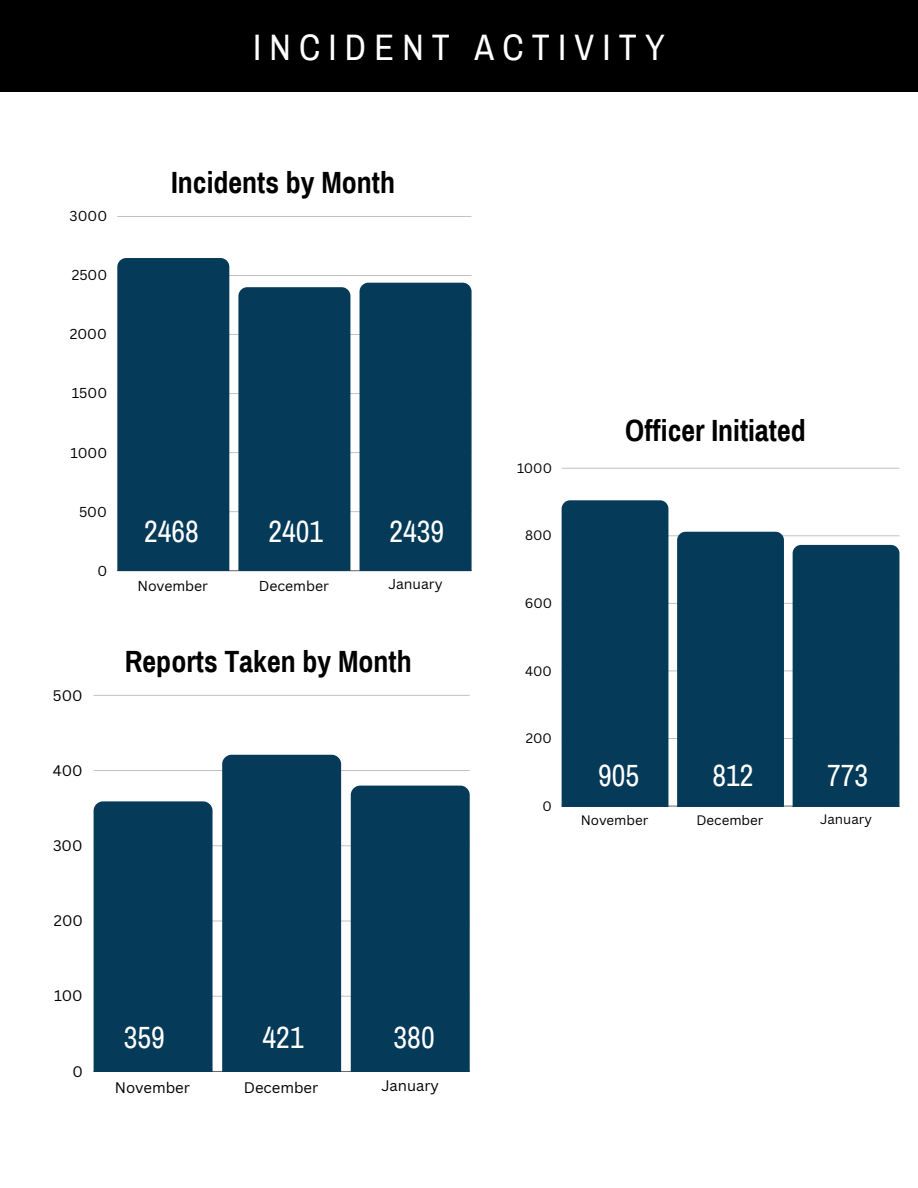
<style>
.page{position:relative;width:918px;height:1188px;background:#fff}
.page>*{position:absolute;margin:0;border:0;box-sizing:border-box;transform-origin:0 0}
.t1{font:36px "Archivo Narrow";letter-spacing:.23em;color:#fff}
.t2{font:700 30px "Archivo Narrow";color:#000}
.t3{font:30px "Archivo Narrow";color:#fff}
.t4{font:14.85px "Canva Sans";color:#000}
.t5{font:13.95px "Canva Sans";color:#000}
.t6{font:13.35px "Canva Sans";color:#000}
</style>
<div class="page">
<hr style="left:117px;top:511px;width:355px;height:1px;background:#000">
<hr style="left:117px;top:452px;width:355px;height:1px;background:#000">
<hr style="left:117px;top:393px;width:355px;height:1px;background:#000">
<hr style="left:117px;top:334px;width:355px;height:1px;background:#000">
<hr style="left:117px;top:275px;width:355px;height:1px;background:#000">
<hr style="left:117px;top:216px;width:355px;height:1px;background:#000">
<hr style="left:117px;top:570px;width:355px;height:1px;background:#000">
<svg style="left:117px;top:258px;width:112px;height:313px;background:#0a3f5c"></svg>
<div style="left:238px;top:287px;width:112px;height:284px;background:#053b59"></div>
<div style="left:360px;top:283px;width:112px;height:288px;background:#053b59"></div>
<hr style="left:94px;top:996px;width:376px;height:1px;background:#000">
<hr style="left:94px;top:921px;width:376px;height:1px;background:#000">
<hr style="left:94px;top:845px;width:376px;height:1px;background:#000">
<hr style="left:94px;top:770px;width:376px;height:1px;background:#000">
<hr style="left:94px;top:695px;width:376px;height:1px;background:#000">
<hr style="left:94px;top:1071px;width:376px;height:1px;background:#000">
<div style="left:94px;top:801px;width:119px;height:270px;background:#053b59"></div>
<div style="left:222px;top:755px;width:119px;height:316px;background:#053b59"></div>
<div style="left:351px;top:786px;width:119px;height:285px;background:#053b59"></div>
<div style="left:0;top:0;width:918px;height:92px;background:#000"></div>
<hr style="left:562px;top:738px;width:337px;height:1px;background:#000">
<hr style="left:562px;top:671px;width:337px;height:1px;background:#000">
<hr style="left:562px;top:603px;width:337px;height:1px;background:#000">
<hr style="left:562px;top:536px;width:337px;height:1px;background:#000">
<hr style="left:562px;top:468px;width:337px;height:1px;background:#000">
<hr style="left:562px;top:806px;width:337px;height:1px;background:#000">
<div style="left:562px;top:500px;width:106px;height:306px;background:#053b59"></div>
<div style="left:677px;top:532px;width:107px;height:274px;background:#053b59"></div>
<div style="left:793px;top:545px;width:106px;height:261px;background:#053b59"></div>
<p class="t1" style="left:253px;top:29px;width:413px">INCIDENT ACTIVITY</p>
<p class="t5" style="left:70px;top:206px;width:39px">3000</p>
<p class="t5" style="left:72px;top:266px;width:37px">2500</p>
<p class="t5" style="left:70px;top:325px;width:39px">2000</p>
<p class="t5" style="left:72px;top:384px;width:37px">1500</p>
<p class="t5" style="left:71px;top:443px;width:38px">1000</p>
<p class="t5" style="left:79px;top:502px;width:29px">500</p>
<p class="t5" style="left:97px;top:561px;width:11px">0</p>
<p class="t2" style="left:171px;top:167px;width:226px">Incidents by Month</p>
<p class="t3" style="left:144px;top:516px;width:56px">2468</p>
<h1 class="t3" style="left:268px;top:516px;width:56px">2401</h1>
<h2 class="t3" style="left:390px;top:516px;width:56px">2439</h2>
<p class="t5" style="left:137px;top:576px;width:72px">November</p>
<p class="t5" style="left:259px;top:576px;width:72px">December</p>
<p class="t5" style="left:388px;top:574px;width:56px">January</p>
<p class="t4" style="left:53px;top:685px;width:31px">500</p>
<p class="t2" style="left:125px;top:645px;width:288px">Reports Taken by Month</p>
<p class="t4" style="left:53px;top:760px;width:31px">400</p>
<p class="t4" style="left:53px;top:835px;width:31px">300</p>
<p class="t4" style="left:54px;top:910px;width:31px">200</p>
<p class="t4" style="left:54px;top:986px;width:30px">100</p>
<p class="t4" style="left:72px;top:1061px;width:12px">0</p>
<p class="t3" style="left:124px;top:1021px;width:43px">359</p>
<h2 class="t3" style="left:263px;top:1021px;width:43px">421</h2>
<p class="t3" style="left:394px;top:1021px;width:43px">380</p>
<p class="t4" style="left:115px;top:1077px;width:77px">November</p>
<p class="t4" style="left:244px;top:1077px;width:76px">December</p>
<p class="t4" style="left:381px;top:1075px;width:59px">January</p>
<p class="t6" style="left:517px;top:459px;width:36px">1000</p>
<p class="t6" style="left:525px;top:526px;width:28px">800</p>
<p class="t6" style="left:525px;top:594px;width:29px">600</p>
<p class="t6" style="left:525px;top:661px;width:28px">400</p>
<p class="t6" style="left:526px;top:729px;width:28px">200</p>
<p class="t6" style="left:543px;top:797px;width:11px">0</p>
<p class="t2" style="left:625px;top:415px;width:182px">Officer Initiated</p>
<h2 class="t3" style="left:598px;top:760px;width:43px">905</h2>
<p class="t3" style="left:713px;top:760px;width:43px">812</p>
<p class="t3" style="left:827px;top:760px;width:43px">773</p>
<p class="t6" style="left:581px;top:811px;width:69px">November</p>
<p class="t6" style="left:697px;top:811px;width:68px">December</p>
<p class="t6" style="left:820px;top:809px;width:53px">January</p>
</div>
